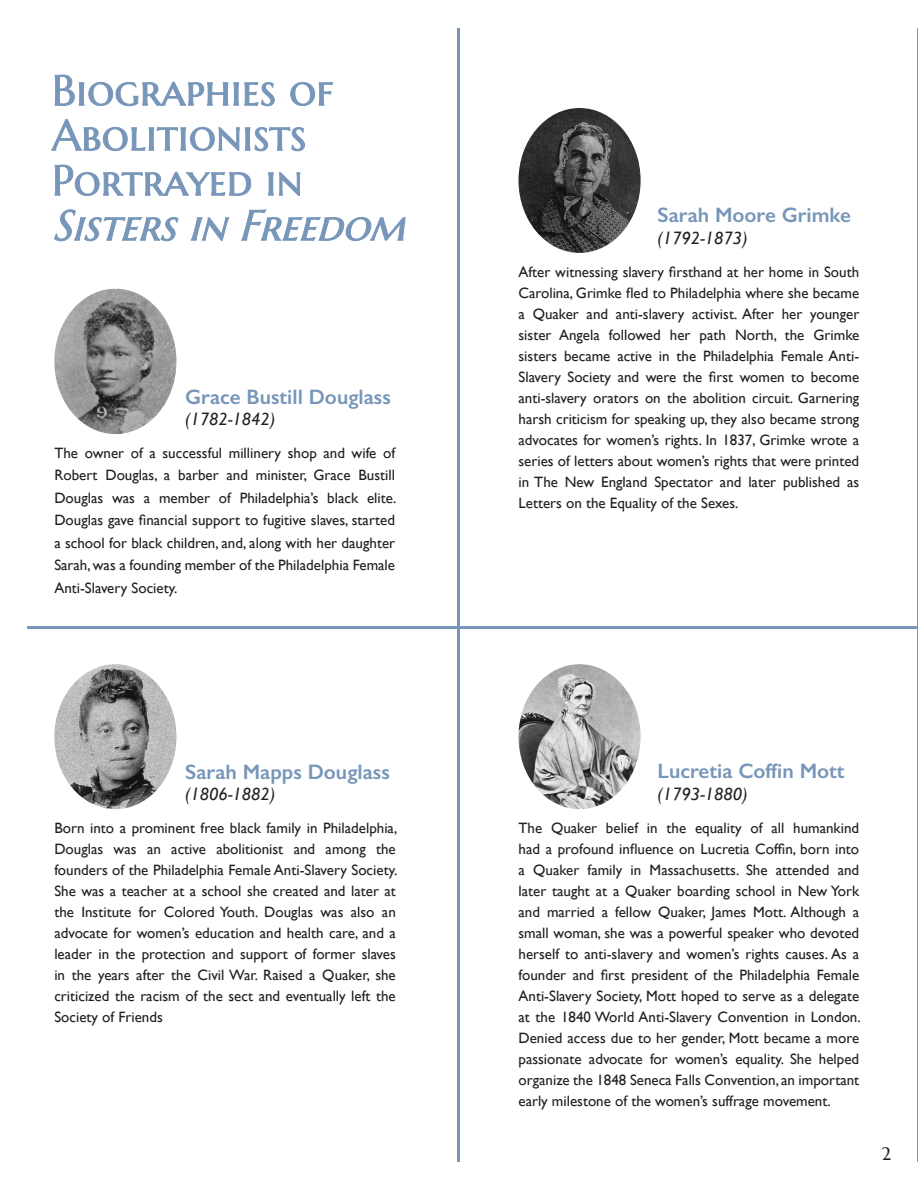
<style>
.page{position:relative;width:918px;height:1188px;background:#fff}
.page>*{position:absolute;margin:0;border:0;box-sizing:border-box;transform-origin:0 0}
.t1{font:600 21px "Gill Sans";color:#7796b9}
.t2{font:italic 18px "Gill Sans";color:#231f20}
.t3{font:18px "Marcellus SC";color:#231f20}
.t4{font:15px/21px "Gill Sans";color:#231f20;text-align:justify}
</style>
<div class="page">
<svg style="left:54px;top:209px;width:352px;height:32px"></svg>
<svg style="left:55px;top:165px;width:245px;height:31px"></svg>
<svg style="left:51px;top:119px;width:254px;height:32px"></svg>
<svg style="left:55px;top:75px;width:278px;height:31px"></svg>
<img style="left:54px;top:289px;width:122px;height:145px">
<img style="left:54px;top:664px;width:122px;height:145px">
<img style="left:519px;top:108px;width:122px;height:145px">
<img style="left:519px;top:664px;width:122px;height:145px">
<hr style="left:457px;top:28px;width:3px;height:1134px;background:#7796b9">
<hr style="left:917px;top:28px;width:1px;height:1134px;background:#7796b9">
<hr style="left:27px;top:626px;width:432px;height:2px;background:#7796b9">
<hr style="left:460px;top:626px;width:458px;height:2px;background:#7796b9">
<p class="t1" style="left:185px;top:384px;width:207px">Grace Bustill Douglass</p>
<p class="t2" style="left:185px;top:409px;width:92px">(1782-1842)</p>
<p class="t4" style="left:54px;top:441px;width:344px;line-height:22.5px">The owner of a successful millinery shop and wife of Robert Douglas, a barber and minister, Grace Bustill Douglas was a member of Philadelphia’s black elite.<br>Douglas gave financial support to fugitive slaves, started a school for black children, and, along with her daughter Sarah, was a founding member of the Philadelphia Female Anti-Slavery Society.</p>
<p class="t1" style="left:185px;top:759px;width:206px">Sarah Mapps Douglass</p>
<p class="t2" style="left:185px;top:784px;width:92px">(1806-1882)</p>
<p class="t4" style="left:54px;top:817px;width:344px">Born into a prominent free black family in Philadelphia, Douglas was an active abolitionist and among the founders of the Philadelphia Female Anti-Slavery Society.<br>She was a teacher at a school she created and later at the Institute for Colored Youth. Douglas was also an advocate for women’s education and health care, and a leader in the protection and support of former slaves in the years after the Civil War. Raised a Quaker, she criticized the racism of the sect and eventually left the Society of Friends</p>
<p class="t1" style="left:658px;top:202px;width:195px">Sarah Moore Grimke</p>
<p class="t2" style="left:658px;top:227px;width:92px">(1792-1873)</p>
<p class="t4" style="left:519px;top:261px;width:342px">After witnessing slavery firsthand at her home in South Carolina, Grimke fled to Philadelphia where she became a Quaker and anti-slavery activist. After her younger sister Angela followed her path North, the Grimke sisters became active in the Philadelphia Female Anti-Slavery Society and were the first women to become anti-slavery orators on the abolition circuit. Garnering harsh criticism for speaking up, they also became strong advocates for women’s rights. In 1837, Grimke wrote a series of letters about women’s rights that were printed in The New England Spectator and later published as Letters on the Equality of the Sexes.</p>
<p class="t1" style="left:658px;top:759px;width:189px">Lucretia Coffin Mott</p>
<p class="t2" style="left:658px;top:784px;width:92px">(1793-1880)</p>
<p class="t4" style="left:519px;top:817px;width:344px">The Quaker belief in the equality of all humankind had a profound influence on Lucretia Coffin, born into a Quaker family in Massachusetts. She attended and later taught at a Quaker boarding school in New York and married a fellow Quaker, James Mott. Although a small woman, she was a powerful speaker who devoted herself to anti-slavery and women’s rights causes. As a founder and first president of the Philadelphia Female Anti-Slavery Society, Mott hoped to serve as a delegate at the 1840 World Anti-Slavery Convention in London.<br>Denied access due to her gender, Mott became a more passionate advocate for women’s equality. She helped organize the 1848 Seneca Falls Convention, an important early milestone of the women’s suffrage movement.</p>
<p class="t3" style="left:881px;top:1142px;width:11px">2</p>
</div>
